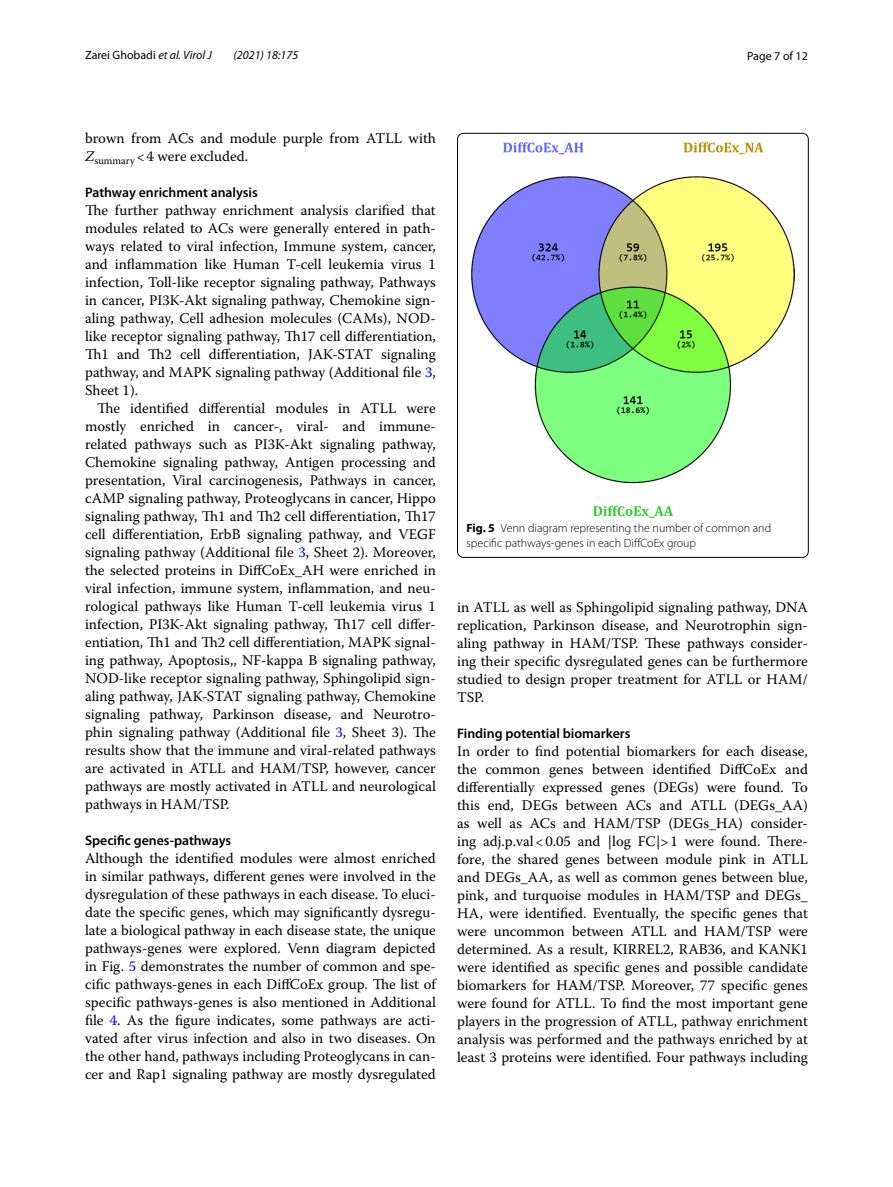
<style>
.page{position:relative;width:893px;height:1187px;background:#fff}
.page>*{position:absolute;margin:0;border:0;box-sizing:border-box;transform-origin:0 0}
.t1{font:14.7px/18px "Warnock Pro";color:#000;text-align:justify}
.t2{font:600 13.8px "Myriad Pro";color:#000}
.t3{font:300 12px/15px "Myriad Pro";color:#000}
.t4{font:12px "Myriad Pro";color:#000}
.t5{font:italic 12px "Myriad Pro";color:#000}
.s1{font-style:italic}
.s2{color:#00f}
.s3{font-weight:700}
</style>
<div class="page">
<img style="left:471px;top:142px;width:323px;height:375px">
<div style="left:457px;top:133px;width:351px;height:424px;border:1px solid #000;border-radius:6px"></div>
<p class="t4" style="left:85px;top:48px;width:128px">Zarei Ghobadi <span class="s1">et al. Virol J</span></p>
<p class="t5" style="left:234px;top:48px;width:66px">(2021) 18:175</p>
<p class="t4" style="left:747px;top:48px;width:62px">Page 7 of 12</p>
<p class="t1" style="left:85px;top:128px;width:352px">brown from ACs and module purple from ATLL with<br><span class="s1">Z</span><sub>summary</sub> &lt;4 were excluded.</p>
<p class="t2" style="left:85px;top:183px;width:174px">Pathway enrichment analysis</p>
<p class="t1" style="left:85px;top:200px;width:352px">The further pathway enrichment analysis clarified that modules related to ACs were generally entered in path&shy;ways related to viral infection, Immune system, cancer, and inflammation like Human T-cell leukemia virus 1 infection, Toll-like receptor signaling pathway, Pathways in cancer, PI3K-Akt signaling pathway, Chemokine sign&shy;aling pathway, Cell adhesion molecules (CAMs), NOD&shy;like receptor signaling pathway, Th17 cell differentiation, Th1 and Th2 cell differentiation, JAK-STAT signaling pathway, and MAPK signaling pathway (Additional file <span class="s2">3</span>, Sheet 1).</p>
<p class="t1" style="left:85px;top:398px;width:352px;text-indent:12px">The identified differential modules in ATLL were mostly enriched in cancer-, viral- and immune&shy;related pathways such as PI3K-Akt signaling pathway, Chemokine signaling pathway, Antigen processing and presentation, Viral carcinogenesis, Pathways in cancer, cAMP signaling pathway, Proteoglycans in cancer, Hippo signaling pathway, Th1 and Th2 cell differentiation, Th17 cell differentiation, ErbB signaling pathway, and VEGF signaling pathway (Additional file <span class="s2">3</span>, Sheet 2). Moreover, the selected proteins in DiffCoEx_AH were enriched in viral infection, immune system, inflammation, and neu&shy;rological pathways like Human T-cell leukemia virus 1 infection, PI3K-Akt signaling pathway, Th17 cell differ&shy;entiation, Th1 and Th2 cell differentiation, MAPK signal&shy;ing pathway, Apoptosis,, NF-kappa B signaling pathway, NOD-like receptor signaling pathway, Sphingolipid sign&shy;aling pathway, JAK-STAT signaling pathway, Chemokine signaling pathway, Parkinson disease, and Neurotro&shy;phin signaling pathway (Additional file <span class="s2">3</span>, Sheet 3). The results show that the immune and viral-related pathways are activated in ATLL and HAM/TSP, however, cancer pathways are mostly activated in ATLL and neurological pathways in HAM/TSP.</p>
<p class="t2" style="left:85px;top:831px;width:148px">Specific genes‑pathways</p>
<p class="t1" style="left:85px;top:848px;width:352px">Although the identified modules were almost enriched in similar pathways, different genes were involved in the dysregulation of these pathways in each disease. To eluci&shy;date the specific genes, which may significantly dysregu&shy;late a biological pathway in each disease state, the unique pathways-genes were explored. Venn diagram depicted in Fig. <span class="s2">5</span> demonstrates the number of common and spe&shy;cific pathways-genes in each DiffCoEx group. The list of specific pathways-genes is also mentioned in Additional file <span class="s2">4</span>. As the figure indicates, some pathways are acti&shy;vated after virus infection and also in two diseases. On the other hand, pathways including Proteoglycans in can&shy;cer and Rap1 signaling pathway are mostly dysregulated</p>
<p class="t3" style="left:466px;top:521px;width:306px"><span class="s3">Fig. 5</span> Venn diagram representing the number of common and specific pathways-genes in each DiffCoEx group</p>
<p class="t1" style="left:457px;top:597px;width:352px">in ATLL as well as Sphingolipid signaling pathway, DNA replication, Parkinson disease, and Neurotrophin sign&shy;aling pathway in HAM/TSP. These pathways consider&shy;ing their specific dysregulated genes can be furthermore studied to design proper treatment for ATLL or HAM/ TSP.</p>
<p class="t2" style="left:457px;top:724px;width:175px">Finding potential biomarkers</p>
<p class="t1" style="left:457px;top:741px;width:352px">In order to find potential biomarkers for each disease, the common genes between identified DiffCoEx and differentially expressed genes (DEGs) were found. To this end, DEGs between ACs and ATLL (DEGs_AA) as well as ACs and HAM/TSP (DEGs_HA) consider&shy;ing adj.p.val&lt;0.05 and |log FC|&gt;1 were found. There&shy;fore, the shared genes between module pink in ATLL and DEGs_AA, as well as common genes between blue, pink, and turquoise modules in HAM/TSP and DEGs_ HA, were identified. Eventually, the specific genes that were uncommon between ATLL and HAM/TSP were determined. As a result, KIRREL2, RAB36, and KANK1 were identified as specific genes and possible candidate biomarkers for HAM/TSP. Moreover, 77 specific genes were found for ATLL. To find the most important gene players in the progression of ATLL, pathway enrichment analysis was performed and the pathways enriched by at least 3 proteins were identified. Four pathways including</p>
</div>
